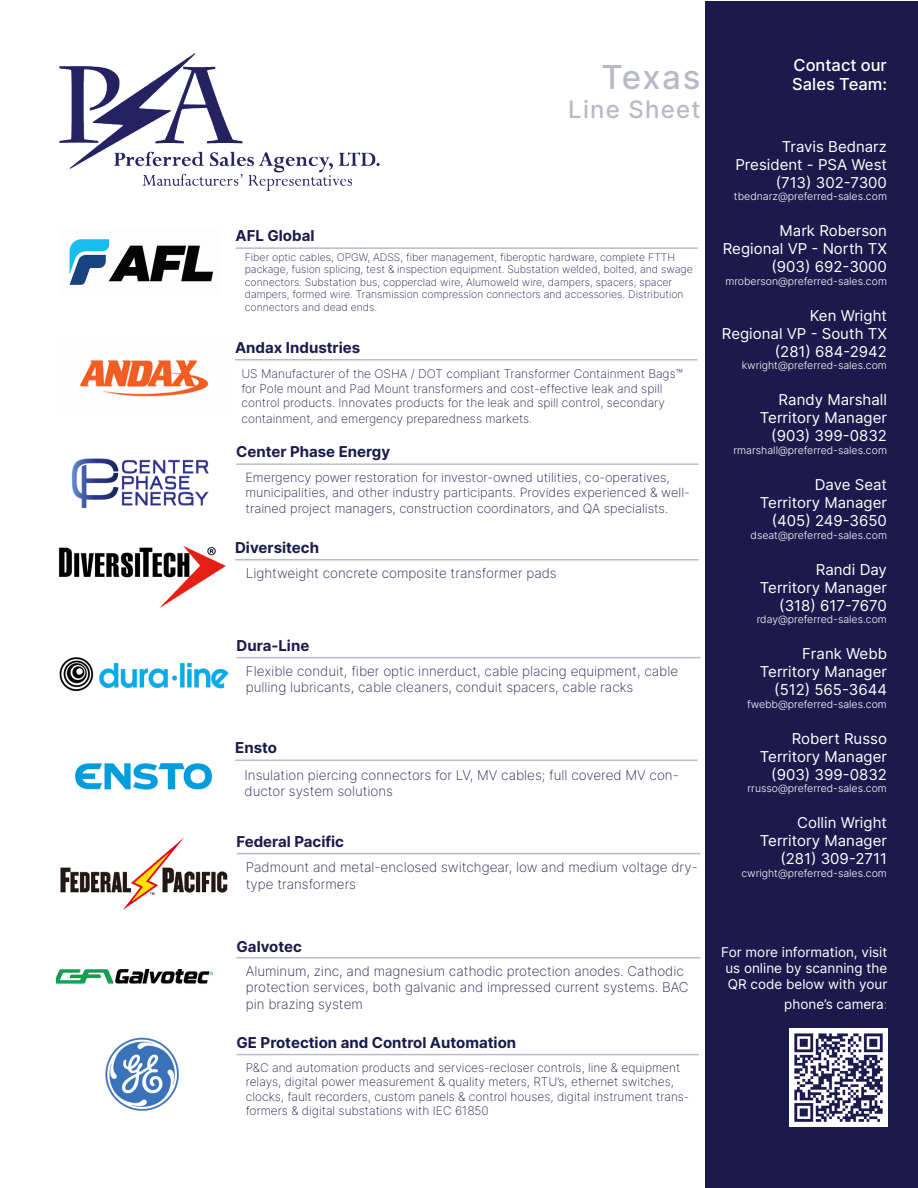
<style>
.page{position:relative;width:918px;height:1188px;background:#fff}
.page>*{position:absolute;margin:0;border:0;box-sizing:border-box;transform-origin:0 0}
.t1{font:500 33px "Inter";letter-spacing:.045em;color:#b8b9c7}
.t2{font:500 24px "Inter";letter-spacing:.05em;color:#b8b9c7}
.t3{font:500 16.5px "Inter";color:#fff}
.t4{font:15px "Inter";color:#fff}
.t5{font:700 15px "Inter";color:#1d194c}
.t6{font:700 15px "Inter";color:#1f1a4d}
.t7{font:200 13.5px/16.2px "Inter";color:#1d194c}
.t8{font:200 13.5px/16.2px "Inter";color:#1f1a4d}
.t9{font:13.5px/16.2px "Inter";color:#fff;text-align:justify}
.t10{font:200 12.75px/15.8px "Inter";color:#1d194c}
.t11{font:200 12px/14.4px "Inter";color:#1d194c}
.t12{font:200 10.5px/12.6px "Inter";color:#1d194c}
.t13{font:300 10.5px "Inter";color:#fff}
.s1{font-size:10.5px}
.s2{font-weight:200}
</style>
<div class="page">
<div style="left:705px;top:1px;width:212px;height:1186px;background:#1d194c"></div>
<hr style="left:235px;top:247px;width:463px;height:2px;background:#babac9">
<img style="left:69px;top:239px;width:145px;height:46px">
<hr style="left:235px;top:559px;width:464px;height:2px;background:#babac9">
<img style="left:58px;top:546px;width:168px;height:62px">
<img style="left:790px;top:1029px;width:98px;height:98px">
<hr style="left:235px;top:359px;width:462px;height:1px;background:#babac9">
<img style="left:80px;top:360px;width:128px;height:37px">
<hr style="left:237px;top:657px;width:463px;height:1px;background:#babac9">
<img style="left:59px;top:657px;width:170px;height:35px">
<hr style="left:235px;top:760px;width:463px;height:1px;background:#babac9">
<img style="left:75px;top:763px;width:137px;height:27px">
<img style="left:60px;top:54px;width:319px;height:136px">
<hr style="left:237px;top:853px;width:463px;height:1px;background:#babac9">
<img style="left:60px;top:837px;width:168px;height:73px">
<hr style="left:236px;top:463px;width:463px;height:2px;background:#babac9">
<img style="left:71px;top:458px;width:138px;height:51px">
<hr style="left:237px;top:1054px;width:462px;height:1px;background:#babac9">
<img style="left:105px;top:1037px;width:74px;height:74px">
<hr style="left:237px;top:957px;width:463px;height:2px;background:#babac9">
<img style="left:56px;top:969px;width:157px;height:15px">
<p class="t5" style="left:235px;top:225px;width:80px">AFL Global</p>
<p class="t1" style="left:601px;top:53px;width:101px">Texas</p>
<p class="t2" style="left:568px;top:92px;width:134px">Line Sheet</p>
<p class="t12" style="left:245px;top:250px;width:450px">Fiber optic cables, OPGW, ADSS, fiber management, fiberoptic hardware, complete FTTH package, fusion splicing, test &amp; inspection equipment. Substation welded, bolted, and swage connectors. Substation bus, copperclad wire, Alumoweld wire, dampers, spacers, spacer dampers, formed wire. Transmission compression connectors and accessories. Distribution connectors and dead ends.</p>
<p class="t5" style="left:235px;top:336px;width:127px">Andax Industries</p>
<p class="t11" style="left:241px;top:366px;width:443px">US Manufacturer of the OSHA / DOT compliant Transformer Containment Bags™ for Pole mount and Pad Mount transformers and cost-effective leak and spill control products. Innovates products for the leak and spill control, secondary</p>
<p class="t11" style="left:241px;top:411px;width:292px">containment, and emergency preparedness markets<span class="s1">.</span></p>
<p class="t5" style="left:236px;top:441px;width:156px">Center Phase Energy</p>
<p class="t10" style="left:246px;top:469px;width:446px">Emergency power restoration for investor-owned utilities, co-operatives, municipalities, and other industry participants. Provides experienced &amp; well&shy;trained project managers, construction coordinators, and QA specialists.</p>
<p class="t5" style="left:235px;top:536px;width:85px">Diversitech</p>
<p class="t7" style="left:246px;top:565px;width:312px">Lightweight concrete composite transformer pads</p>
<p class="t6" style="left:237px;top:635px;width:74px">Dura-Line</p>
<p class="t8" style="left:246px;top:663px;width:434px">Flexible conduit, fiber optic innerduct, cable placing equipment, cable pulling lubricants, cable cleaners, conduit spacers, cable racks</p>
<p class="t5" style="left:235px;top:737px;width:43px">Ensto</p>
<p class="t7" style="left:245px;top:767px;width:436px">Insulation piercing connectors for LV, MV cables; full covered MV con&shy;ductor system solutions</p>
<p class="t6" style="left:237px;top:831px;width:109px">Federal Pacific</p>
<p class="t8" style="left:246px;top:859px;width:453px">Padmount and metal-enclosed switchgear, low and medium voltage dry&shy;type transformers</p>
<p class="t5" style="left:237px;top:935px;width:67px">Galvotec</p>
<p class="t7" style="left:246px;top:963px;width:444px">Aluminum, zinc, and magnesium cathodic protection anodes. Cathodic protection services, both galvanic and impressed current systems. BAC pin brazing system</p>
<p class="t5" style="left:237px;top:1032px;width:281px">GE Protection and Control Automation</p>
<p class="t11" style="left:246px;top:1060px;width:445px">P&amp;C and automation products and services-recloser controls, line &amp; equipment relays, digital power measurement &amp; quality meters, RTU’s, ethernet switches, clocks, fault recorders, custom panels &amp; control houses, digital instrument trans&shy;formers &amp; digital substations with IEC 61850</p>
<p class="t3" style="left:794px;top:53px;width:95px">Contact our</p>
<p class="t3" style="left:792px;top:72px;width:96px">Sales Team:</p>
<p class="t4" style="left:782px;top:135px;width:107px">Travis Bednarz</p>
<p class="t4" style="left:735px;top:153px;width:153px">President - PSA West</p>
<p class="t4" style="left:776px;top:171px;width:113px">(713) 302-7300</p>
<p class="t13" style="left:734px;top:189px;width:155px">tbednarz@preferred-sales.com</p>
<p class="t4" style="left:780px;top:220px;width:109px">Mark Roberson</p>
<p class="t4" style="left:723px;top:238px;width:166px">Regional VP - North TX</p>
<p class="t4" style="left:771px;top:256px;width:117px">(903) 692-3000</p>
<p class="t13" style="left:725px;top:273px;width:163px">mroberson@preferred-sales.com</p>
<p class="t4" style="left:810px;top:304px;width:79px">Ken Wright</p>
<p class="t4" style="left:722px;top:322px;width:167px">Regional VP - South TX</p>
<p class="t4" style="left:775px;top:340px;width:114px">(281) 684-2942</p>
<p class="t13" style="left:742px;top:358px;width:147px">kwright@preferred-sales.com</p>
<p class="t4" style="left:779px;top:389px;width:110px">Randy Marshall</p>
<p class="t4" style="left:760px;top:407px;width:129px">Territory Manager</p>
<p class="t4" style="left:771px;top:425px;width:117px">(903) 399-0832</p>
<p class="t13" style="left:734px;top:443px;width:155px">rmarshall@preferred-sales.com</p>
<p class="t4" style="left:815px;top:474px;width:74px">Dave Seat</p>
<p class="t4" style="left:760px;top:492px;width:129px">Territory Manager</p>
<p class="t4" style="left:772px;top:510px;width:117px">(405) 249-3650</p>
<p class="t13" style="left:751px;top:527px;width:138px">dseat@preferred-sales.com</p>
<p class="t4" style="left:816px;top:558px;width:73px">Randi Day</p>
<p class="t4" style="left:760px;top:576px;width:129px">Territory Manager</p>
<p class="t4" style="left:779px;top:594px;width:109px">(318) 617-7670</p>
<p class="t13" style="left:757px;top:612px;width:132px">rday@preferred-sales.com</p>
<p class="t4" style="left:802px;top:643px;width:86px">Frank Webb</p>
<p class="t4" style="left:760px;top:661px;width:129px">Territory Manager</p>
<p class="t4" style="left:774px;top:679px;width:114px">(512) 565-3644</p>
<p class="t13" style="left:747px;top:696px;width:141px">fwebb@preferred-sales.com</p>
<p class="t4" style="left:792px;top:727px;width:97px">Robert Russo</p>
<p class="t4" style="left:760px;top:745px;width:129px">Territory Manager</p>
<p class="t4" style="left:771px;top:763px;width:117px">(903) 399-0832</p>
<p class="t13" style="left:748px;top:781px;width:141px">rrusso@preferred-sales.com</p>
<p class="t4" style="left:797px;top:812px;width:91px">Collin Wright</p>
<p class="t4" style="left:760px;top:830px;width:129px">Territory Manager</p>
<p class="t4" style="left:780px;top:848px;width:108px">(281) 309-2711</p>
<p class="t13" style="left:741px;top:866px;width:147px">cwright@preferred-sales.com</p>
<p class="t9" style="left:721px;top:944px;width:168px">For more information, visit us online by scanning the QR code below with your</p>
<p class="t9" style="left:784px;top:996px;width:105px">phone’s camera<span class="s2">:</span></p>
</div>
